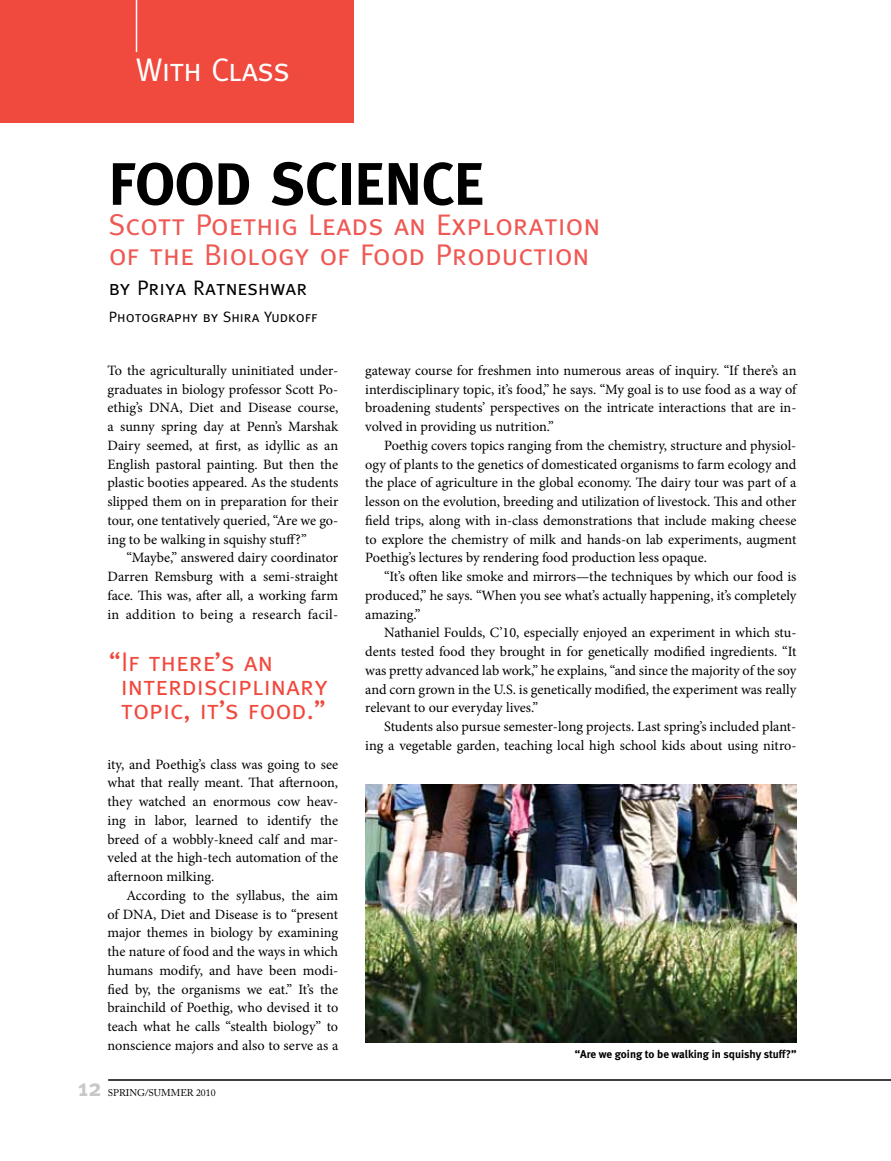
<style>
.page{position:relative;width:891px;height:1161px;background:#fff}
.page>*{position:absolute;margin:0;border:0;box-sizing:border-box;transform-origin:0 0}
.t1{font:700 60px "Meta";color:#000}
.t2{font:32.7px "Meta Caps";letter-spacing:-.025em;color:#fff}
.t3{font:30px/30px "Meta Caps";color:#ef5853}
.t4{font:27px/24px "Meta Caps";color:#f0493e}
.t5{font:700 24px "Meta";color:#c7c8ca}
.t6{font:21px "Meta Caps";color:#000}
.t7{font:15px "Meta Caps";color:#000}
.t8{font:14.25px "Minion Pro";color:#000}
.t9{font:14.25px "Minion Pro";letter-spacing:.02em;color:#000}
.t10{font:700 11.25px "Meta";letter-spacing:-.005em;color:#000}
.t11{font:9.75px "Adobe Caslon";color:#000}
</style>
<div class="page">
<hr style="left:108px;top:1079px;width:783px;height:2px;background:#000">
<div style="left:0;top:0;width:353px;height:123px;background:#f0493e"></div>
<hr style="left:136px;top:0;width:1px;height:52px;background:#fff">
<img style="left:365px;top:785px;width:431px;height:257px">
<p class="t2" style="left:136px;top:51px;width:156px">With Class</p>
<p class="t1" style="left:109px;top:149px;width:377px">FOOD SCIENCE</p>
<p class="t3" style="left:109px;top:209px;width:493px">Scott Poethig Leads an Exploration of the Biology of Food Production</p>
<p class="t6" style="left:109px;top:275px;width:200px">by Priya Ratneshwar</p>
<p class="t7" style="left:109px;top:308px;width:210px">Photography by Shira Yudkoff</p>
<p class="t8" style="left:108px;top:361px;width:232px">To the agriculturally uninitiated under-</p>
<p class="t8" style="left:108px;top:380px;width:232px">graduates in biology professor Scott Po-</p>
<p class="t8" style="left:108px;top:398px;width:232px">ethig’s DNA, Diet and Disease course,</p>
<p class="t8" style="left:108px;top:417px;width:232px">a sunny spring day at Penn’s Marshak</p>
<p class="t8" style="left:108px;top:436px;width:232px">Dairy seemed, at first, as idyllic as an</p>
<p class="t8" style="left:108px;top:455px;width:232px">English pastoral painting. But then the</p>
<p class="t8" style="left:108px;top:473px;width:232px">plastic booties appeared. As the students</p>
<p class="t8" style="left:108px;top:492px;width:232px">slipped them on in preparation for their</p>
<p class="t8" style="left:108px;top:511px;width:232px">tour, one tentatively queried, “Are we go-</p>
<p class="t8" style="left:108px;top:530px;width:201px">ing to be walking in squishy stuff?”</p>
<p class="t8" style="left:126px;top:548px;width:213px">“Maybe,” answered dairy coordinator</p>
<p class="t8" style="left:108px;top:567px;width:232px">Darren Remsburg with a semi-straight</p>
<p class="t8" style="left:108px;top:586px;width:232px">face. This was, after all, a working farm</p>
<p class="t9" style="left:108px;top:605px;width:232px">in addition to being a research facil-</p>
<p class="t4" style="left:121px;top:649px;width:209px;text-indent:-12px">“If there’s an interdisciplinary topic, it’s food.”</p>
<p class="t8" style="left:108px;top:755px;width:232px">ity, and Poethig’s class was going to see</p>
<p class="t8" style="left:108px;top:773px;width:232px">what that really meant. That afternoon,</p>
<p class="t8" style="left:108px;top:792px;width:232px">they watched an enormous cow heav-</p>
<p class="t8" style="left:108px;top:811px;width:232px">ing in labor, learned to identify the</p>
<p class="t8" style="left:108px;top:830px;width:232px">breed of a wobbly-kneed calf and mar-</p>
<p class="t8" style="left:108px;top:848px;width:232px">veled at the high-tech automation of the</p>
<p class="t8" style="left:108px;top:867px;width:108px">afternoon milking.</p>
<p class="t8" style="left:126px;top:886px;width:213px">According to the syllabus, the aim</p>
<p class="t8" style="left:108px;top:905px;width:232px">of DNA, Diet and Disease is to “present</p>
<p class="t8" style="left:108px;top:923px;width:232px">major themes in biology by examining</p>
<p class="t8" style="left:108px;top:942px;width:232px">the nature of food and the ways in which</p>
<p class="t8" style="left:108px;top:961px;width:232px">humans modify, and have been modi-</p>
<p class="t8" style="left:108px;top:980px;width:232px">fied by, the organisms we eat.” It’s the</p>
<p class="t8" style="left:108px;top:998px;width:232px">brainchild of Poethig, who devised it to</p>
<p class="t8" style="left:108px;top:1017px;width:232px">teach what he calls “stealth biology” to</p>
<p class="t8" style="left:108px;top:1036px;width:232px">nonscience majors and also to serve as a</p>
<p class="t5" style="left:78px;top:1074px;width:25px">12</p>
<p class="t11" style="left:108px;top:1087px;width:109px">SPRING/SUMMER 2010</p>
<p class="t8" style="left:365px;top:361px;width:433px">gateway course for freshmen into numerous areas of inquiry. “If there’s an</p>
<p class="t8" style="left:365px;top:380px;width:433px">interdisciplinary topic, it’s food,” he says. “My goal is to use food as a way of</p>
<p class="t8" style="left:365px;top:398px;width:433px">broadening students’ perspectives on the intricate interactions that are in-</p>
<p class="t8" style="left:365px;top:417px;width:190px">volved in providing us nutrition.”</p>
<p class="t8" style="left:384px;top:436px;width:414px">Poethig covers topics ranging from the chemistry, structure and physiol-</p>
<p class="t8" style="left:365px;top:455px;width:433px">ogy of plants to the genetics of domesticated organisms to farm ecology and</p>
<p class="t8" style="left:365px;top:473px;width:433px">the place of agriculture in the global economy. The dairy tour was part of a</p>
<p class="t8" style="left:365px;top:492px;width:433px">lesson on the evolution, breeding and utilization of livestock. This and other</p>
<p class="t8" style="left:365px;top:511px;width:433px">field trips, along with in-class demonstrations that include making cheese</p>
<p class="t8" style="left:365px;top:530px;width:433px">to explore the chemistry of milk and hands-on lab experiments, augment</p>
<p class="t8" style="left:365px;top:548px;width:343px">Poethig’s lectures by rendering food production less opaque.</p>
<p class="t8" style="left:384px;top:567px;width:414px">“It’s often like smoke and mirrors—the techniques by which our food is</p>
<p class="t8" style="left:365px;top:586px;width:433px">produced,” he says. “When you see what’s actually happening, it’s completely</p>
<p class="t8" style="left:365px;top:605px;width:57px">amazing.”</p>
<p class="t8" style="left:384px;top:623px;width:414px">Nathaniel Foulds, C’10, especially enjoyed an experiment in which stu-</p>
<p class="t8" style="left:365px;top:642px;width:433px">dents tested food they brought in for genetically modified ingredients. “It</p>
<p class="t8" style="left:365px;top:661px;width:433px">was pretty advanced lab work,” he explains, “and since the majority of the soy</p>
<p class="t8" style="left:365px;top:680px;width:433px">and corn grown in the U.S. is genetically modified, the experiment was really</p>
<p class="t8" style="left:365px;top:698px;width:174px">relevant to our everyday lives.”</p>
<p class="t8" style="left:384px;top:717px;width:414px">Students also pursue semester-long projects. Last spring’s included plant-</p>
<p class="t8" style="left:365px;top:736px;width:433px">ing a vegetable garden, teaching local high school kids about using nitro-</p>
<p class="t10" style="left:575px;top:1047px;width:223px">“Are we going to be walking in squishy stuff?”</p>
</div>
